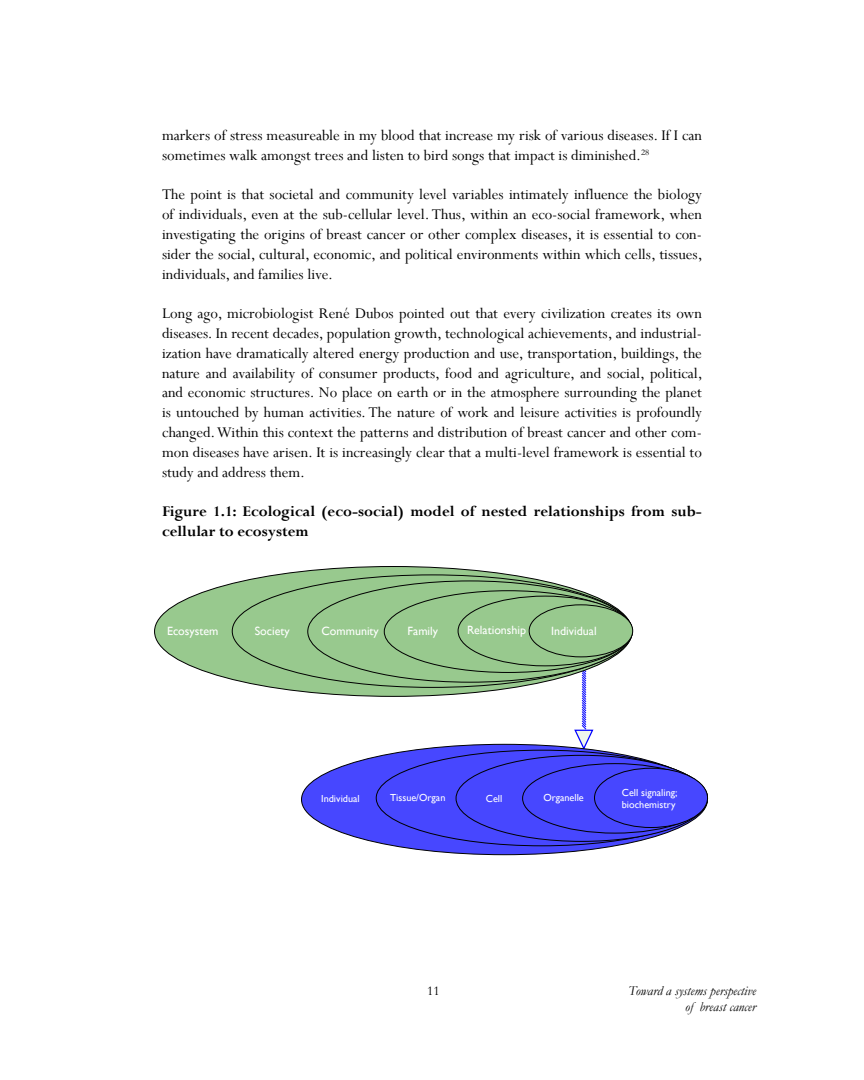
<style>
.page{position:relative;width:864px;height:1080px;background:#fff}
.page>*{position:absolute;margin:0;border:0;box-sizing:border-box;transform-origin:0 0}
.t1{font:16.5px/19.8px "Perpetua";color:#000;text-align:justify}
.t2{font:700 16.5px/19.8px "Perpetua";color:#000}
.t3{font:italic 13.5px/16.2px "Garamond";color:#000;text-align:right}
.t4{font:13.5px "Garamond";color:#000}
.t5{font:12px "Gill Sans";color:#fff}
.t6{font:10.2px/12.3px "Gill Sans";color:#fff}
</style>
<div class="page">
<svg style="left:573px;top:667px;width:21px;height:83px"></svg>
<div style="left:155px;top:567px;width:477px;height:129px;background:#98c98e;border-radius:50%"></div>
<div style="left:529px;top:604px;width:104px;height:53px;border:1px solid #000;border-radius:50%"></div>
<div style="left:302px;top:744px;width:405px;height:111px;background:#4747ff;border-radius:50%"></div>
<div style="left:456px;top:755px;width:252px;height:86px;background:#4747ff;border-radius:50%"></div>
<div style="left:595px;top:768px;width:113px;height:60px;background:#4747ff;border-radius:50%"></div>
<div style="left:594px;top:768px;width:114px;height:60px;border:1px solid #000;border-radius:50%"></div>
<p class="t1" style="left:162px;top:125px;width:542px">markers of stress measureable in my blood that increase my risk of various diseases. If I can sometimes walk amongst trees and listen to bird songs that impact is diminished.<sup>28</sup></p>
<p class="t1" style="left:162px;top:184px;width:542px">The point is that societal and community level variables intimately influence the biology of individuals, even at the sub-cellular level. Thus, within an eco-social framework, when investigating the origins of breast cancer or other complex diseases, it is essential to con&shy;sider the social, cultural, economic, and political environments within which cells, tissues, individuals, and families live.</p>
<p class="t1" style="left:162px;top:303px;width:542px">Long ago, microbiologist René Dubos pointed out that every civilization creates its own diseases. In recent decades, population growth, technological achievements, and industrial&shy;ization have dramatically altered energy production and use, transportation, buildings, the nature and availability of consumer products, food and agriculture, and social, political, and economic structures. No place on earth or in the atmosphere surrounding the planet is untouched by human activities. The nature of work and leisure activities is profoundly changed. Within this context the patterns and distribution of breast cancer and other com&shy;mon diseases have arisen. It is increasingly clear that a multi-level framework is essential to study and address them.</p>
<p class="t2" style="left:162px;top:501px;width:541px">Figure 1.1: Ecological (eco-social) model of nested relationships from sub&shy;cellular to ecosystem</p>
<p class="t5" style="left:167px;top:623px;width:53px">Ecosystem</p>
<p class="t5" style="left:255px;top:623px;width:37px">Society</p>
<p class="t5" style="left:322px;top:623px;width:59px">Community</p>
<p class="t5" style="left:408px;top:623px;width:32px">Family</p>
<p class="t5" style="left:467px;top:623px;width:61px">Relationship</p>
<p class="t5" style="left:551px;top:624px;width:47px">Individual</p>
<p class="t6" style="left:321px;top:792px;width:40px">Individual</p>
<p class="t6" style="left:390px;top:791px;width:57px">Tissue/Organ</p>
<p class="t6" style="left:486px;top:792px;width:18px">Cell</p>
<p class="t6" style="left:543px;top:791px;width:42px">Organelle</p>
<p class="t6" style="left:622px;top:786px;width:57px">Cell signaling; biochemistry</p>
<p class="t4" style="left:427px;top:983px;width:14px">11</p>
<p class="t3" style="left:628px;top:982px;width:129px">Toward a systems perspective of breast cancer</p>
</div>
